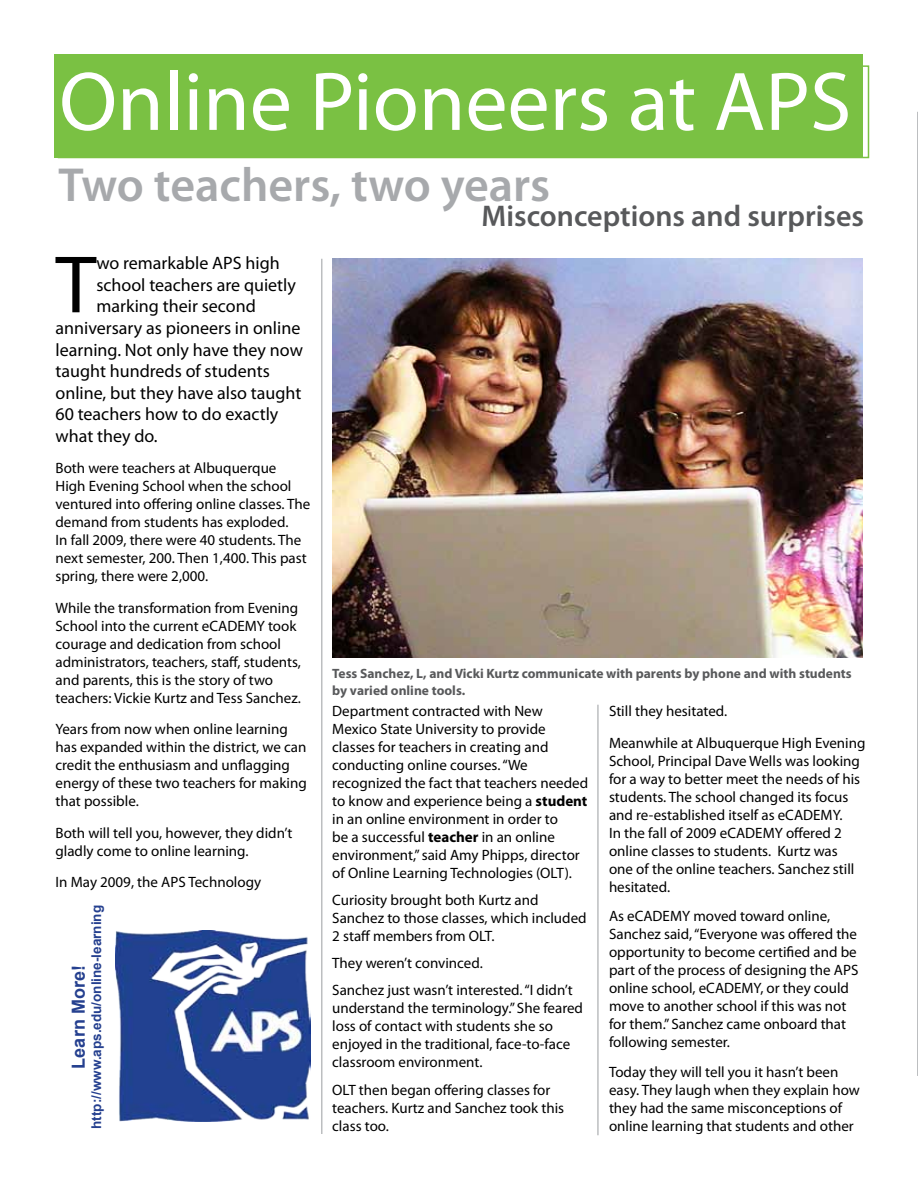
<style>
.page{position:relative;width:918px;height:1188px;background:#fff}
.page>*{position:absolute;margin:0;border:0;box-sizing:border-box;transform-origin:0 0}
.t1{font:84px "Myriad Pro";color:#fff}
.t2{font:82.05px "Myriad Pro";color:#000}
.t3{font:600 48px "Myriad Pro";color:#a7a9ac}
.t4{font:600 30px "Myriad Pro";color:#58595b}
.t5{font:18px "Myriad Pro";color:#000}
.t6{font:700 18px "Arial";color:#25408f}
.t7{font:15px/18px "Myriad Pro";color:#000}
.t8{font:700 13.5px/16.5px "Myriad Pro";color:#58595b}
.t9{font:700 13.5px "Arial";color:#25408f}
.s1{font-weight:700}
</style>
<div class="page">
<div style="left:54px;top:54px;width:808px;height:104px;background:#7ac143"></div>
<img style="left:332px;top:259px;width:531px;height:399px">
<img style="left:116px;top:931px;width:195px;height:190px">
<hr style="left:917px;top:112px;width:1px;height:964px;background:#bcbec0">
<hr style="left:321px;top:259px;width:1px;height:875px;background:#bcbec0">
<hr style="left:597px;top:705px;width:2px;height:430px;background:#bcbec0">
<h1 class="t1" style="left:59px;top:50px;width:794px">Online Pioneers at APS</h1>
<h3 class="t3" style="left:58px;top:154px;width:493px">Two teachers, two years</h3>
<h3 class="t4" style="left:482px;top:197px;width:384px">Misconceptions and surprises</h3>
<h2 class="t2" style="left:56px;top:234px;width:42px">T</h2>
<p class="t5" style="left:96px;top:252px;width:185px">wo remarkable APS high</p>
<p class="t5" style="left:96px;top:274px;width:201px">school teachers are quietly</p>
<p class="t5" style="left:96px;top:295px;width:161px">marking their second</p>
<p class="t5" style="left:55px;top:317px;width:246px">anniversary as pioneers in online</p>
<p class="t5" style="left:55px;top:338px;width:249px">learning. Not only have they now</p>
<p class="t5" style="left:55px;top:360px;width:216px">taught hundreds of students</p>
<p class="t5" style="left:55px;top:382px;width:247px">online, but they have also taught</p>
<p class="t5" style="left:55px;top:403px;width:224px">60 teachers how to do exactly</p>
<p class="t5" style="left:55px;top:425px;width:104px">what they do.</p>
<p class="t7" style="left:56px;top:459px;width:256px">Both were teachers at Albuquerque<br>High Evening School when the school ventured into offering online classes. The demand from students has exploded.<br>In fall 2009, there were 40 students. The next semester, 200. Then 1,400. This past spring, there were 2,000.</p>
<p class="t7" style="left:56px;top:599px;width:247px">While the transformation from Evening School into the current eCADEMY took courage and dedication from school administrators, teachers, staff, students, and parents, this is the story of two teachers: Vickie Kurtz and Tess Sanchez.</p>
<p class="t7" style="left:56px;top:720px;width:253px">Years from now when online learning has expanded within the district, we can credit the enthusiasm and unflagging energy of these two teachers for making that possible.</p>
<p class="t7" style="left:56px;top:824px;width:238px">Both will tell you, however, they didn’t gladly come to online learning.</p>
<p class="t7" style="left:56px;top:873px;width:207px">In May 2009, the APS Technology</p>
<p class="t9" style="left:87px;top:1129px;width:225px;rotate:-90deg">http://www.aps.edu/online-learning</p>
<p class="t6" style="left:67px;top:1069px;width:105px;rotate:-90deg">Learn More!</p>
<p class="t8" style="left:332px;top:665px;width:521px">Tess Sanchez, L, and Vicki Kurtz communicate with parents by phone and with students by varied online tools.</p>
<p class="t7" style="left:332px;top:702px;width:257px">Department contracted with New Mexico State University to provide classes for teachers in creating and conducting online courses. “We recognized the fact that teachers needed to know and experience being a <span class="s1">student </span>in an online environment in order to<br>be a successful <span class="s1">teacher</span> in an online environment,” said Amy Phipps, director of Online Learning Technologies (OLT).</p>
<p class="t7" style="left:332px;top:891px;width:256px">Curiosity brought both Kurtz and<br>Sanchez to those classes, which included<br>2 staff members from OLT.</p>
<p class="t7" style="left:332px;top:949px;width:242px;line-height:27px">They weren’t convinced.<br>Sanchez just wasn’t interested. “I didn’t</p>
<p class="t7" style="left:332px;top:999px;width:252px">understand the terminology.” She feared loss of contact with students she so enjoyed in the traditional, face-to-face classroom environment.</p>
<p class="t7" style="left:332px;top:1080px;width:233px">OLT then began offering classes for teachers. Kurtz and Sanchez took this class too.</p>
<p class="t7" style="left:609px;top:695px;width:258px;line-height:32.2px">Still they hesitated.<br>Meanwhile at Albuquerque High Evening</p>
<p class="t7" style="left:609px;top:752px;width:253px">School, Principal Dave Wells was looking for a way to better meet the needs of his students. The school changed its focus and re-established itself as eCADEMY.<br>In the fall of 2009 eCADEMY offered 2 online classes to students. Kurtz was one of the online teachers. Sanchez still hesitated.</p>
<p class="t7" style="left:609px;top:907px;width:251px">As eCADEMY moved toward online, Sanchez said, “Everyone was offered the opportunity to become certified and be part of the process of designing the APS online school, eCADEMY, or they could move to another school if this was not for them.” Sanchez came onboard that following semester.</p>
<p class="t7" style="left:609px;top:1062px;width:252px">Today they will tell you it hasn’t been easy. They laugh when they explain how they had the same misconceptions of online learning that students and other</p>
</div>
